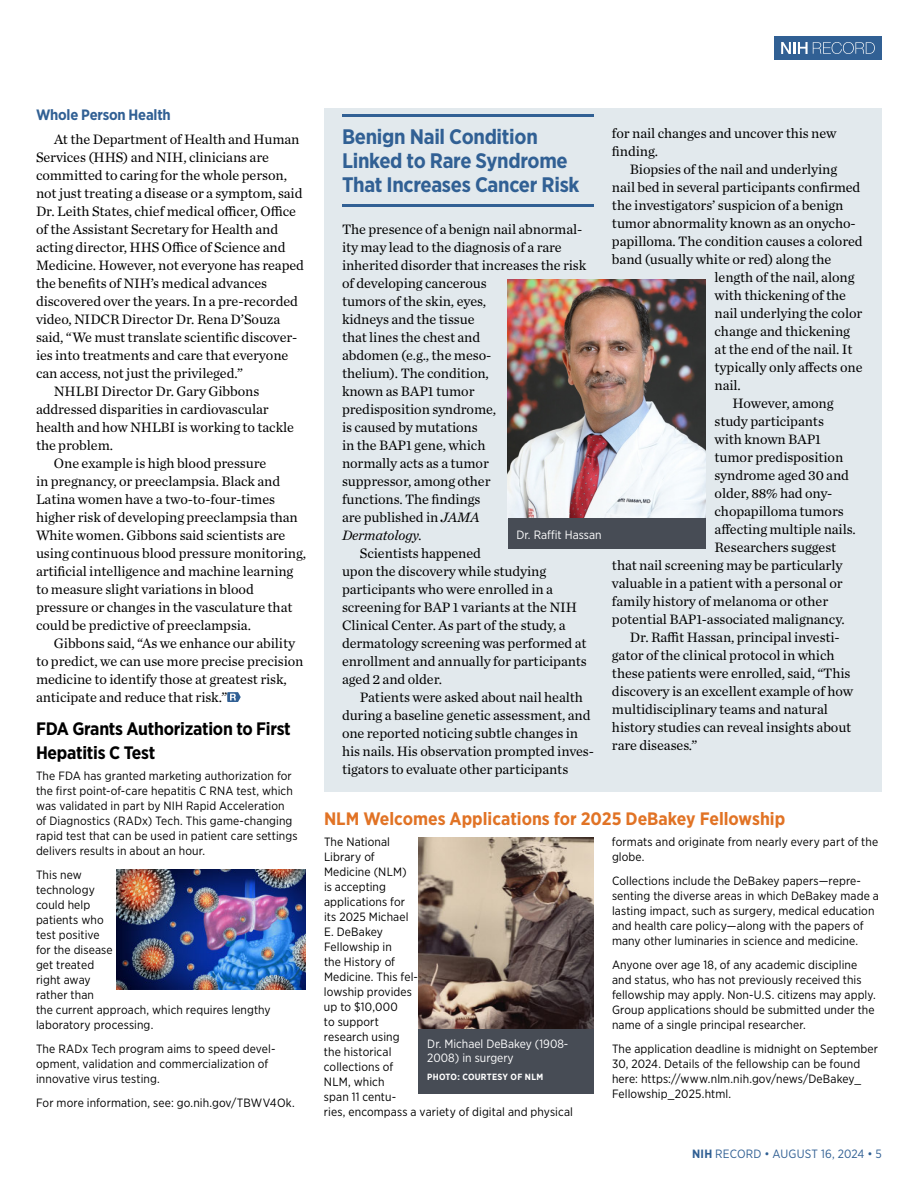
<style>
.page{position:relative;width:918px;height:1188px;background:#fff}
.page>*{position:absolute;margin:0;border:0;box-sizing:border-box;transform-origin:0 0}
.Head_1_Line_Rules_without_byline{font:700 21px/24px "Gotham Narrow";letter-spacing:-.015em;color:#316094}
.Head__Briefs{font:700 18px "Gotham Narrow";color:#e17325}
.Head_1_Feature_Story{font:700 18px/24px "Gotham Narrow";letter-spacing:-.015em;color:#000}
.Head_2_Subheads_Body_1{font:700 15px "Gotham Narrow";letter-spacing:-.015em;color:#316094}
.Body_1{font:14.25px/18px "Chronicle Text G1";letter-spacing:-.005em;color:#000}
.Body_1_paragraph_1{font:14.25px/18px "Chronicle Text G1";letter-spacing:-.005em;color:#000}
.Body_2__Briefs_and_Sidebar{font:12px/15px "Gotham Narrow";letter-spacing:.01em;color:#000}
.Photo_caption_reverse{font:12px/13.5px "Gotham Narrow";color:#fff}
.t1{font:12px "Gotham Narrow";letter-spacing:.015em;color:#316094}
.Photo_credit_reverse{font:700 9px "Gotham Narrow";letter-spacing:.03em;color:#fff}
.s1{font-style:italic}
.s2{font-weight:700}
</style>
<div class="page">
<div style="left:774px;top:36px;width:108px;height:24px;background:#316094"></div>
<svg style="left:781px;top:42px;width:94px;height:12px"></svg>
<div style="left:324px;top:108px;width:558px;height:684px;background:#e2e9ed"></div>
<hr style="left:342px;top:114px;width:252px;height:3px;background:#316094">
<hr style="left:342px;top:204px;width:252px;height:3px;background:#316094">
<svg style="left:227px;top:692px;width:14px;height:10px"></svg>
<img style="left:508px;top:279px;width:198px;height:239px">
<div style="left:508px;top:518px;width:198px;height:31px;background:#474c55"></div>
<img style="left:418px;top:838px;width:176px;height:192px">
<div style="left:418px;top:1030px;width:176px;height:64px;background:#474c55"></div>
<img style="left:116px;top:869px;width:190px;height:121px">
<p class="Head_2_Subheads_Body_1" style="left:36px;top:105px;width:136px">Whole Person Health</p>
<p class="Body_1" style="left:36px;top:129px;width:270px;text-indent:18px">At the Department of Health and Human Services (HHS) and NIH, clinicians are committed to caring for the whole person, not just treating a disease or a symptom, said Dr. Leith States, chief medical officer, Office of the Assistant Secretary for Health and acting director, HHS Office of Science and Medicine. However, not everyone has reaped the benefits of NIH’s medical advances discovered over the years. In a pre-recorded video, NIDCR Director Dr. Rena D’Souza said, “We must translate scientific discover&shy;ies into treatments and care that everyone can access, not just the privileged.”</p>
<p class="Body_1" style="left:36px;top:381px;width:259px;text-indent:18px">NHLBI Director Dr. Gary Gibbons addressed disparities in cardiovascular health and how NHLBI is working to tackle the problem.</p>
<p class="Body_1" style="left:36px;top:453px;width:271px;text-indent:18px">One example is high blood pressure<br>in pregnancy, or preeclampsia. Black and Latina women have a two-to-four-times higher risk of developing preeclampsia than White women. Gibbons said scientists are using continuous blood pressure monitoring, artificial intelligence and machine learning to measure slight variations in blood pressure or changes in the vasculature that could be predictive of preeclampsia.</p>
<p class="Body_1" style="left:36px;top:633px;width:269px;text-indent:18px">Gibbons said, “As we enhance our ability to predict, we can use more precise precision medicine to identify those at greatest risk, anticipate and reduce that risk.”</p>
<p class="Head_1_Feature_Story" style="left:36px;top:717px;width:256px">FDA Grants Authorization to First<br>Hepatitis C Test</p>
<p class="Body_2__Briefs_and_Sidebar" style="left:36px;top:768px;width:263px">The FDA has granted marketing authorization for the first point-of-care hepatitis C RNA test, which was validated in part by NIH Rapid Acceleration of Diagnostics (RADx) Tech. This game-changing rapid test that can be used in patient care settings delivers results in about an hour.</p>
<p class="Body_2__Briefs_and_Sidebar" style="left:36px;top:867px;width:236px">This new<br>technology<br>could help<br>patients who<br>test positive<br>for the disease<br>get treated<br>right away<br>rather than<br>the current approach, which requires lengthy laboratory processing.</p>
<p class="Body_2__Briefs_and_Sidebar" style="left:36px;top:1041px;width:241px">The RADx Tech program aims to speed devel&shy;opment, validation and commercialization of innovative virus testing.</p>
<p class="Body_2__Briefs_and_Sidebar" style="left:36px;top:1095px;width:259px">For more information, see: go.nih.gov/TBWV4Ok.</p>
<p class="Head_1_Line_Rules_without_byline" style="left:342px;top:124px;width:239px">Benign Nail Condition<br>Linked to Rare Syndrome<br>That Increases Cancer Risk</p>
<p class="Body_1_paragraph_1" style="left:342px;top:219px;width:246px">The presence of a benign nail abnormal&shy;ity may lead to the diagnosis of a rare inherited disorder that increases the risk of developing cancerous<br>tumors of the skin, eyes,<br>kidneys and the tissue<br>that lines the chest and<br>abdomen (e.g., the meso-<br>thelium). The condition,<br>known as BAP1 tumor<br>predisposition syndrome,<br>is caused by mutations<br>in the BAP1 gene, which<br>normally acts as a tumor<br>suppressor, among other<br>functions. The findings<br>are published in <span class="s1">JAMA<br>Dermatology.</span></p>
<p class="Body_1" style="left:342px;top:543px;width:246px;text-indent:18px">Scientists happened<br>upon the discovery while studying participants who were enrolled in a screening for BAP 1 variants at the NIH Clinical Center. As part of the study, a dermatology screening was performed at enrollment and annually for participants aged 2 and older.</p>
<p class="Body_1" style="left:342px;top:687px;width:253px;text-indent:18px">Patients were asked about nail health during a baseline genetic assessment, and one reported noticing subtle changes in his nails. His observation prompted inves&shy;tigators to evaluate other participants</p>
<p class="Photo_caption_reverse" style="left:517px;top:527px;width:86px">Dr. Raffit Hassan</p>
<p class="Body_1" style="left:612px;top:123px;width:226px">for nail changes and uncover this new finding.</p>
<p class="Body_1" style="left:630px;top:159px;width:209px">Biopsies of the nail and underlying</p>
<p class="Body_1" style="left:612px;top:177px;width:250px">nail bed in several participants confirmed</p>
<p class="Body_1" style="left:612px;top:195px;width:233px">the investigators’ suspicion of a benign</p>
<p class="Body_1" style="left:612px;top:213px;width:245px">tumor abnormality known as an onycho-</p>
<p class="Body_1" style="left:612px;top:231px;width:252px">papilloma. The condition causes a colored</p>
<p class="Body_1" style="left:612px;top:249px;width:221px">band (usually white or red) along the</p>
<p class="Body_1" style="left:715px;top:267px;width:141px">length of the nail, along</p>
<p class="Body_1" style="left:715px;top:285px;width:133px">with thickening of the</p>
<p class="Body_1" style="left:715px;top:303px;width:149px">nail underlying the color</p>
<p class="Body_1" style="left:715px;top:321px;width:137px">change and thickening</p>
<p class="Body_1" style="left:715px;top:339px;width:140px">at the end of the nail. It</p>
<p class="Body_1" style="left:715px;top:357px;width:149px">typically only affects one</p>
<p class="Body_1" style="left:715px;top:375px;width:28px">nail.</p>
<p class="Body_1" style="left:733px;top:393px;width:102px">However, among</p>
<p class="Body_1" style="left:715px;top:411px;width:111px">study participants</p>
<p class="Body_1" style="left:715px;top:429px;width:108px">with known BAP1</p>
<p class="Body_1" style="left:715px;top:447px;width:130px">tumor predisposition</p>
<p class="Body_1" style="left:715px;top:465px;width:136px">syndrome aged 30 and</p>
<p class="Body_1" style="left:715px;top:483px;width:119px">older, 88% had ony-</p>
<p class="Body_1" style="left:715px;top:501px;width:131px">chopapilloma tumors</p>
<p class="Body_1" style="left:715px;top:519px;width:143px">affecting multiple nails.</p>
<p class="Body_1" style="left:715px;top:537px;width:123px">Researchers suggest</p>
<p class="Body_1" style="left:612px;top:555px;width:232px">that nail screening may be particularly</p>
<p class="Body_1" style="left:612px;top:573px;width:232px">valuable in a patient with a personal or</p>
<p class="Body_1" style="left:612px;top:591px;width:218px">family history of melanoma or other</p>
<p class="Body_1" style="left:612px;top:609px;width:234px">potential BAP1-associated malignancy.</p>
<p class="Body_1" style="left:612px;top:627px;width:243px;text-indent:18px">Dr. Raffit Hassan, principal investi&shy;gator of the clinical protocol in which these patients were enrolled, said, “This discovery is an excellent example of how multidisciplinary teams and natural history studies can reveal insights about rare diseases.”</p>
<p class="Head__Briefs" style="left:324px;top:807px;width:463px">NLM Welcomes Applications for 2025 DeBakey Fellowship</p>
<p class="Body_2__Briefs_and_Sidebar" style="left:324px;top:834px;width:251px">The National<br>Library of<br>Medicine (NLM)<br>is accepting<br>applications for<br>its 2025 Michael<br>E. DeBakey<br>Fellowship in<br>the History of<br>Medicine. This fel-<br>lowship provides<br>up to $10,000<br>to support<br>research using<br>the historical<br>collections of<br>NLM, which<br>span 11 centu-<br>ries, encompass a variety of digital and physical</p>
<p class="Body_2__Briefs_and_Sidebar" style="left:612px;top:834px;width:268px">formats and originate from nearly every part of the globe.</p>
<p class="Body_2__Briefs_and_Sidebar" style="left:612px;top:873px;width:268px">Collections include the DeBakey papers—repre&shy;senting the diverse areas in which DeBakey made a lasting impact, such as surgery, medical education and health care policy—along with the papers of many other luminaries in science and medicine.</p>
<p class="Body_2__Briefs_and_Sidebar" style="left:612px;top:957px;width:264px">Anyone over age 18, of any academic discipline and status, who has not previously received this fellowship may apply. Non-U.S. citizens may apply.<br>Group applications should be submitted under the name of a single principal researcher.</p>
<p class="Body_2__Briefs_and_Sidebar" style="left:612px;top:1041px;width:268px">The application deadline is midnight on September 30, 2024. Details of the fellowship can be found here: https://www.nlm.nih.gov/news/DeBakey_ Fellowship_2025.html.</p>
<p class="Photo_caption_reverse" style="left:427px;top:1037px;width:143px">Dr. Michael DeBakey (1908-<br>2008) in surgery</p>
<p class="Photo_credit_reverse" style="left:427px;top:1071px;width:117px">PHOTO: COURTESY OF NLM</p>
<p class="t1" style="left:692px;top:1146px;width:191px"><span class="s2">NIH</span> RECORD • AUGUST 16, 2024 • 5</p>
</div>
